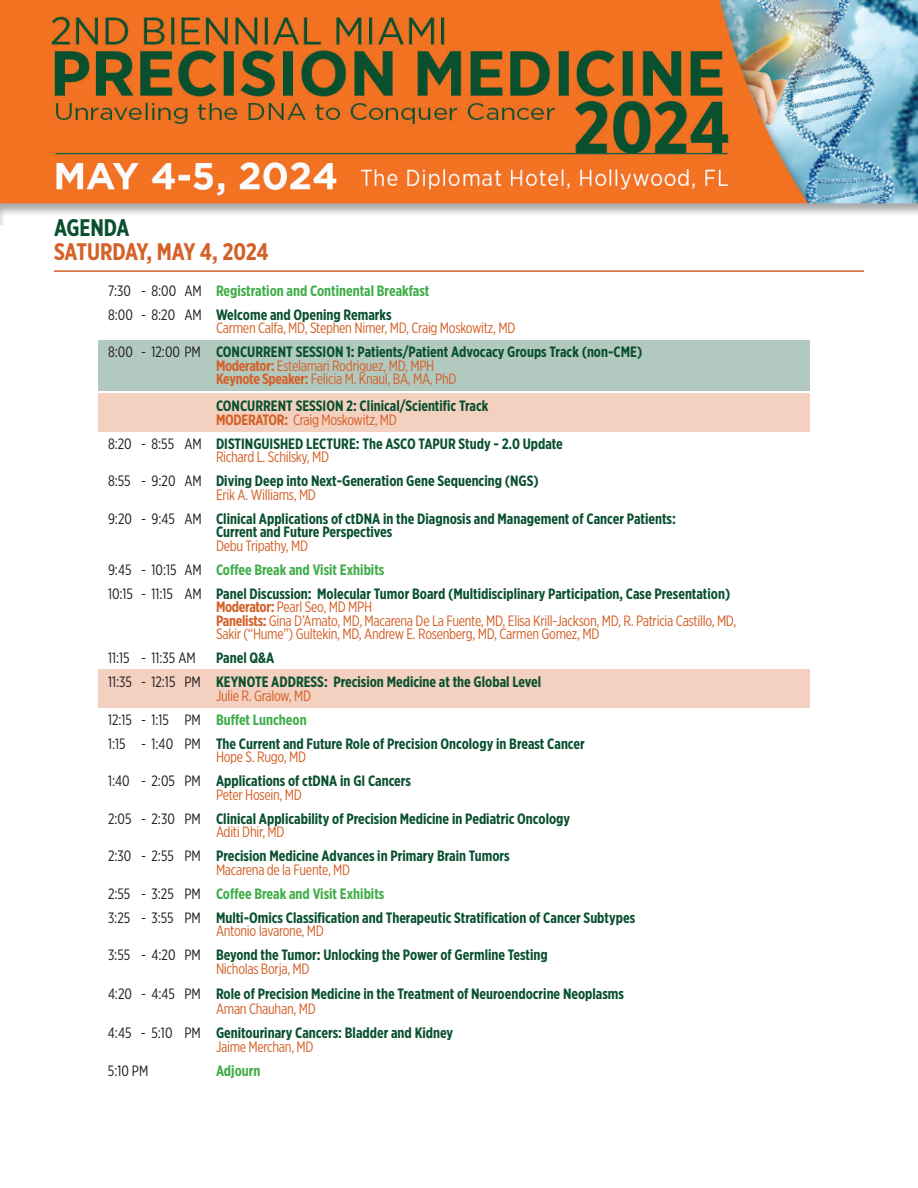
<style>
.page{position:relative;width:918px;height:1188px;background:#fff}
.page>*{position:absolute;margin:0;border:0;box-sizing:border-box;transform-origin:0 0}
.t1{font:700 24px "Gotham X Narrow";letter-spacing:-.01em;color:#d46128}
.t2{font:700 24px "Gotham X Narrow";color:#09502f}
.t3{font:700 15px/24px "Gotham X Narrow";color:#09502f}
.t4{font:15px/13.5px "Gotham X Narrow";letter-spacing:-.02em;color:#d46128}
.t5{font:700 15px/24px "Gotham X Narrow";color:#40ae49}
.t6{font:15px "Gotham X Narrow";color:#231f20}
.s1{font-weight:400;color:#231f20}
.s2{color:#09502f}
.s3{font-weight:400;color:#d46128}
.s4{font-weight:700}
.s5{color:#d46128}
.s6{color:#40ae49}
</style>
<div class="page">
<img style="left:0;top:0;width:918px;height:225px">
<hr style="left:54px;top:270px;width:810px;height:2px;background:#d46128">
<div style="left:98px;top:340px;width:712px;height:51px;background:#b2c9c0"></div>
<div style="left:98px;top:393px;width:712px;height:39px;background:#f3d0bf"></div>
<div style="left:98px;top:669px;width:712px;height:39px;background:#f3d0bf"></div>
<h1 class="t2" style="left:54px;top:213px;width:77px">AGENDA</h1>
<h1 class="t1" style="left:54px;top:237px;width:216px">SATURDAY, MAY 4, 2024</h1>
<p class="t5" style="left:108px;top:278px;width:323px"><span class="s1">7:30 - 8:00 AM</span> Registration and Continental Breakfast<br><span class="s1">8:00 - 8:20 AM</span> <span class="s2">Welcome and Opening Remarks</span></p>
<p class="t3" style="left:108px;top:316px;width:536px;text-indent:108px"><span class="s3">Carmen Calfa, MD, Stephen Nimer, MD, Craig Moskowitz, MD<br></span><span class="s1">8:00 - 12:00 PM</span> CONCURRENT SESSION 1: Patients/Patient Advocacy Groups Track (non-CME)</p>
<p class="t4" style="left:216px;top:359px;width:242px"><span class="s4">Moderator:</span> Estelamari Rodriguez, MD, MPH<br><span class="s4">Keynote Speaker:</span> Felicia M. Knaul, BA, MA, PhD</p>
<p class="t3" style="left:216px;top:399px;width:274px;line-height:13.5px">CONCURRENT SESSION 2: Clinical/Scientific Track<br><span class="s5">MODERATOR:</span> <span class="s3">Craig Moskowitz, MD</span></p>
<p class="t3" style="left:216px;top:437px;width:348px;line-height:13.5px;text-indent:-108px"><span class="s1">8:20 - 8:55 AM</span> DISTINGUISHED LECTURE: The ASCO TAPUR Study - 2.0 Update<br><span class="s3">Richard L. Schilsky, MD</span></p>
<p class="t3" style="left:216px;top:474px;width:324px;line-height:13.5px;text-indent:-108px"><span class="s1">8:55 - 9:20 AM</span> Diving Deep into Next-Generation Gene Sequencing (NGS)<br><span class="s3">Erik A. Williams, MD</span></p>
<p class="t3" style="left:216px;top:512px;width:461px;line-height:13.5px;text-indent:-108px"><span class="s1">9:20 - 9:45 AM</span> Clinical Applications of ctDNA in the Diagnosis and Management of Cancer Patients:<br>Current and Future Perspectives</p>
<p class="t3" style="left:108px;top:533px;width:624px;text-indent:108px"><span class="s3">Debu Tripathy, MD<br></span><span class="s1">9:45 - 10:15 AM</span> <span class="s6">Coffee Break and Visit Exhibits<br></span><span class="s1">10:15 - 11:15 AM</span> Panel Discussion: Molecular Tumor Board (Multidisciplinary Participation, Case Presentation)</p>
<p class="t4" style="left:216px;top:600px;width:522px"><span class="s4">Moderator:</span> Pearl Seo, MD MPH<br><span class="s4">Panelists:</span> Gina D’Amato, MD, Macarena De La Fuente, MD, Elisa Krill-Jackson, MD, R. Patricia Castillo, MD,<br>Sakir (“Hume”) Gultekin, MD, Andrew E. Rosenberg, MD, Carmen Gomez, MD</p>
<p class="t6" style="left:108px;top:649px;width:89px">11:15 - 11:35 AM</p>
<p class="t3" style="left:108px;top:646px;width:435px;text-indent:108px">Panel Q&amp;A<br><span class="s1">11:35 - 12:15 PM</span> KEYNOTE ADDRESS: Precision Medicine at the Global Level</p>
<p class="t3" style="left:108px;top:683px;width:478px;text-indent:108px"><span class="s3">Julie R. Gralow, MD<br></span><span class="s1">12:15 - 1:15 PM</span> <span class="s6">Buffet Luncheon<br></span><span class="s1">1:15 - 1:40 PM</span> The Current and Future Role of Precision Oncology in Breast Cancer</p>
<p class="t3" style="left:108px;top:745px;width:305px;text-align:center"><span class="s3">Hope S. Rugo, MD<br></span><span class="s1">1:40 - 2:05 PM</span> Applications of ctDNA in GI Cancers</p>
<p class="t3" style="left:108px;top:782px;width:464px;text-indent:108px"><span class="s3">Peter Hosein, MD<br></span><span class="s1">2:05 - 2:30 PM</span> Clinical Applicability of Precision Medicine in Pediatric Oncology</p>
<p class="t3" style="left:108px;top:820px;width:403px;text-indent:108px"><span class="s3">Aditi Dhir, MD<br></span><span class="s1">2:30 - 2:55 PM</span> Precision Medicine Advances in Primary Brain Tumors</p>
<p class="t3" style="left:108px;top:857px;width:529px;text-indent:108px"><span class="s3">Macarena de la Fuente, MD<br></span><span class="s1">2:55 - 3:25 PM</span> <span class="s6">Coffee Break and Visit Exhibits<br></span><span class="s1">3:25 - 3:55 PM</span> Multi-Omics Classification and Therapeutic Stratification of Cancer Subtypes</p>
<p class="t3" style="left:108px;top:919px;width:441px;text-indent:108px"><span class="s3">Antonio Iavarone, MD<br></span><span class="s1">3:55 - 4:20 PM</span> Beyond the Tumor: Unlocking the Power of Germline Testing</p>
<p class="t3" style="left:108px;top:956px;width:518px;line-height:25.5px;text-indent:108px"><span class="s3">Nicholas Borja, MD<br></span><span class="s1">4:20 - 4:45 PM</span> Role of Precision Medicine in the Treatment of Neuroendocrine Neoplasms</p>
<p class="t3" style="left:108px;top:997px;width:347px;text-indent:108px"><span class="s3">Aman Chauhan, MD<br></span><span class="s1">4:45 - 5:10 PM</span> Genitourinary Cancers: Bladder and Kidney</p>
<p class="t4" style="left:216px;top:1040px;width:99px">Jaime Merchan, MD</p>
<p class="t6" style="left:108px;top:1062px;width:42px">5:10 PM</p>
<p class="t5" style="left:216px;top:1058px;width:46px">Adjourn</p>
</div>
